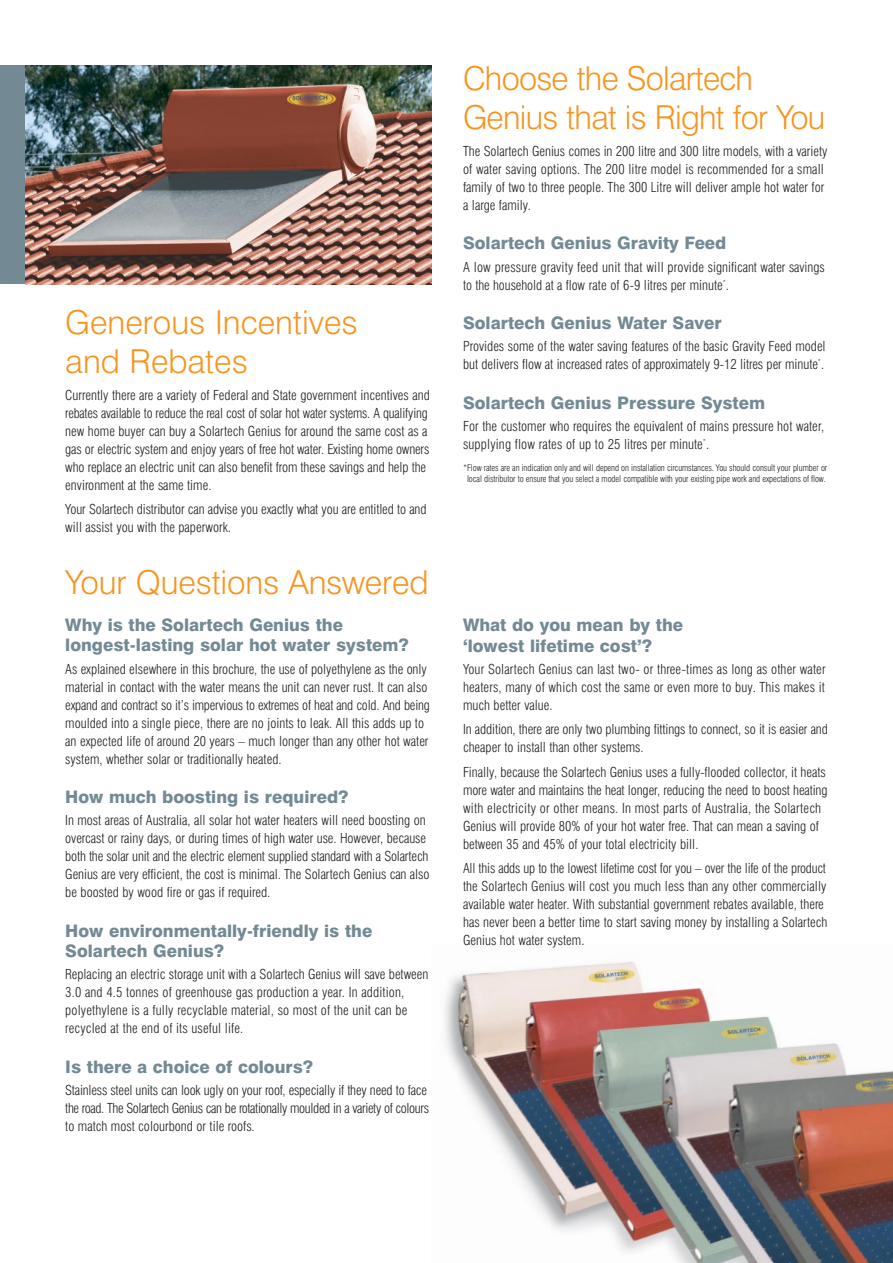
<style>
.page{position:relative;width:893px;height:1263px;background:#fff}
.page>*{position:absolute;margin:0;border:0;box-sizing:border-box;transform-origin:0 0}
.t1{font:300 33px/39px "Swiss 721 BT";letter-spacing:-.005em;color:#f7941e}
.t2{font:800 17.25px/20.2px "Swiss 721 BT";color:#738a95}
.t3{font:300 condensed 13.5px/18px "Swiss 721 BT";color:#231f1f}
.t4{font:300 condensed 9px/10.5px "Swiss 721 BT";letter-spacing:-.01em;color:#231f1f;text-align:center}
</style>
<div class="page">
<img style="left:444px;top:962px;width:448px;height:301px">
<div style="left:0;top:65px;width:27px;height:219px;background:#738a95"></div>
<img style="left:26px;top:65px;width:406px;height:219px">
<h1 class="t1" style="left:65px;top:307px;width:294px">Generous Incentives and Rebates</h1>
<p class="t3" style="left:65px;top:387px;width:366px">Currently there are a variety of Federal and State government incentives and rebates available to reduce the real cost of solar hot water systems. A qualifying new home buyer can buy a Solartech Genius for around the same cost as a gas or electric system and enjoy years of free hot water. Existing home owners who replace an electric unit can also benefit from these savings and help the environment at the same time.</p>
<p class="t3" style="left:65px;top:502px;width:363px">Your Solartech distributor can advise you exactly what you are entitled to and will assist you with the paperwork.</p>
<h1 class="t1" style="left:65px;top:566px;width:365px">Your Questions Answered</h1>
<p class="t2" style="left:65px;top:617px;width:345px">Why is the Solartech Genius the longest-lasting solar hot water system?</p>
<p class="t3" style="left:65px;top:661px;width:366px">As explained elsewhere in this brochure, the use of polyethylene as the only material in contact with the water means the unit can never rust. It can also expand and contract so it’s impervious to extremes of heat and cold. And being moulded into a single piece, there are no joints to leak. All this adds up to an expected life of around 20 years – much longer than any other hot water system, whether solar or traditionally heated.</p>
<p class="t2" style="left:65px;top:789px;width:285px">How much boosting is required?</p>
<p class="t3" style="left:65px;top:813px;width:366px">In most areas of Australia, all solar hot water heaters will need boosting on overcast or rainy days, or during times of high water use. However, because both the solar unit and the electric element supplied standard with a Solartech Genius are very efficient, the cost is minimal. The Solartech Genius can also be boosted by wood fire or gas if required.</p>
<p class="t2" style="left:65px;top:922px;width:308px">How environmentally-friendly is the<br>Solartech Genius?</p>
<p class="t3" style="left:65px;top:967px;width:364px">Replacing an electric storage unit with a Solartech Genius will save between 3.0 and 4.5 tonnes of greenhouse gas production a year. In addition, polyethylene is a fully recyclable material, so most of the unit can be recycled at the end of its useful life.</p>
<p class="t2" style="left:65px;top:1058px;width:249px">Is there a choice of colours?</p>
<p class="t3" style="left:65px;top:1083px;width:365px">Stainless steel units can look ugly on your roof, especially if they need to face the road. The Solartech Genius can be rotationally moulded in a variety of colours to match most colourbond or tile roofs.</p>
<h1 class="t1" style="left:463px;top:63px;width:364px">Choose the Solartech<br>Genius that is Right for You</h1>
<p class="t3" style="left:463px;top:144px;width:366px">The Solartech Genius comes in 200 litre and 300 litre models, with a variety of water saving options. The 200 litre model is recommended for a small family of two to three people. The 300 Litre will deliver ample hot water for a large family.</p>
<p class="t2" style="left:463px;top:235px;width:265px">Solartech Genius Gravity Feed</p>
<p class="t3" style="left:463px;top:259px;width:363px">A low pressure gravity feed unit that will provide significant water savings to the household at a flow rate of 6-9 litres per minute<sup>*</sup>.</p>
<p class="t2" style="left:463px;top:315px;width:260px">Solartech Genius Water Saver</p>
<p class="t3" style="left:463px;top:339px;width:364px">Provides some of the water saving features of the basic Gravity Feed model but delivers flow at increased rates of approximately 9-12 litres per minute<sup>*</sup>.</p>
<p class="t2" style="left:463px;top:394px;width:303px">Solartech Genius Pressure System</p>
<p class="t3" style="left:463px;top:419px;width:363px">For the customer who requires the equivalent of mains pressure hot water, supplying flow rates of up to 25 litres per minute<sup>*</sup>.</p>
<p class="t4" style="left:463px;top:464px;width:366px">*Flow rates are an indication only and will depend on installation circumstances. You should consult your plumber or local distributor to ensure that you select a model compatible with your existing pipe work and expectations of flow.</p>
<p class="t2" style="left:463px;top:617px;width:221px">What do you mean by the ‘lowest lifetime cost’?</p>
<p class="t3" style="left:463px;top:662px;width:364px;text-align:justify">Your Solartech Genius can last two- or three-times as long as other water heaters, many of which cost the same or even more to buy. This makes it much better value.</p>
<p class="t3" style="left:463px;top:722px;width:366px">In addition, there are only two plumbing fittings to connect, so it is easier and cheaper to install than other systems.</p>
<p class="t3" style="left:463px;top:764px;width:366px">Finally, because the Solartech Genius uses a fully-flooded collector, it heats more water and maintains the heat longer, reducing the need to boost heating with electricity or other means. In most parts of Australia, the Solartech Genius will provide 80% of your hot water free. That can mean a saving of between 35 and 45% of your total electricity bill.</p>
<p class="t3" style="left:463px;top:861px;width:366px">All this adds up to the lowest lifetime cost for you – over the life of the product the Solartech Genius will cost you much less than any other commercially available water heater. With substantial government rebates available, there has never been a better time to start saving money by installing a Solartech Genius hot water system.</p>
</div>
